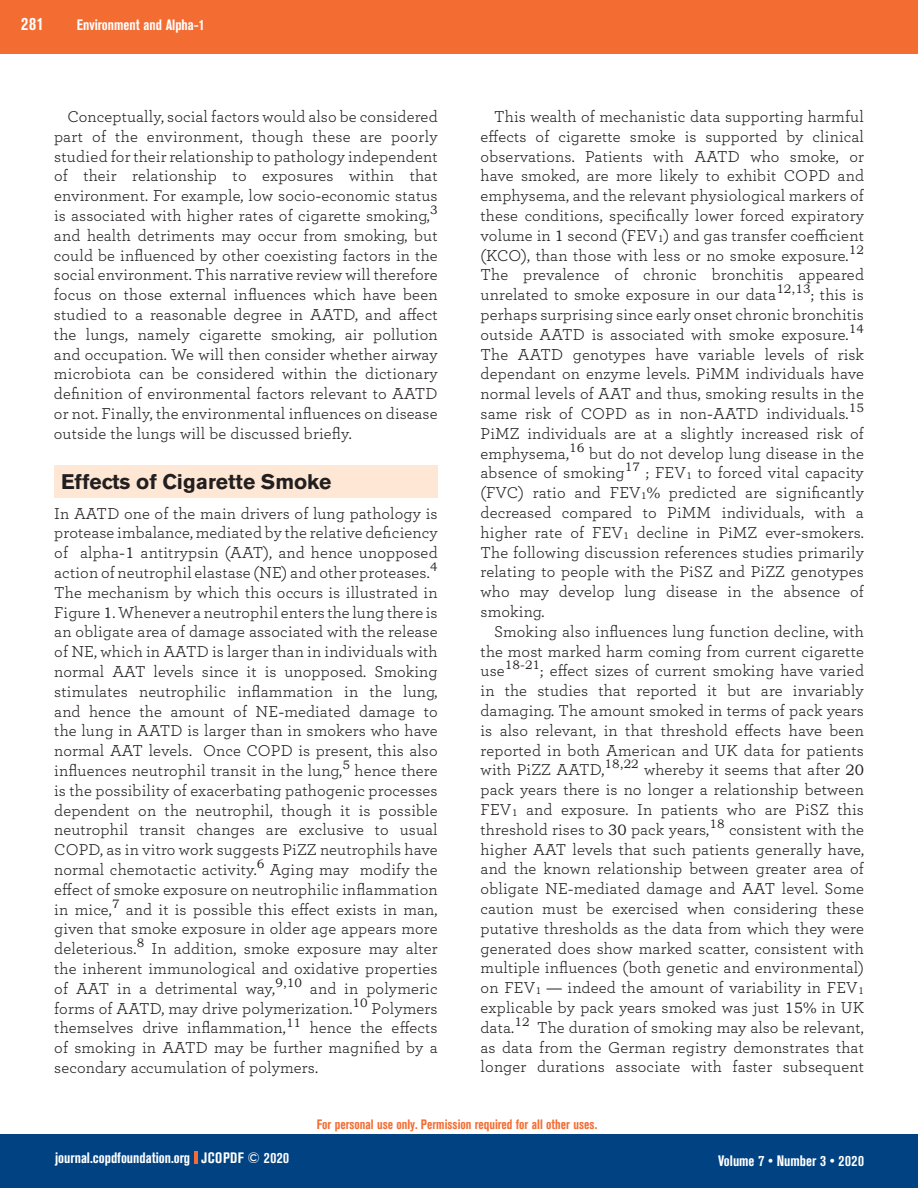
<style>
.page{position:relative;width:918px;height:1188px;background:#fff}
.page>*{position:absolute;margin:0;border:0;box-sizing:border-box;transform-origin:0 0}
.t1{font:700 21px "Akzidenz Grotesk BE";color:#231f20}
.t2{font:700 condensed 18px "Akzidenz Grotesk BE";color:#fff}
.t3{font:16.5px/19.8px "Breathe";letter-spacing:.01em;color:#231f20;text-align:justify}
.t4{font:700 condensed 15px "Akzidenz Grotesk BE";color:#fff}
.t5{font:700 condensed 13.5px "Akzidenz Grotesk BE";color:#f36c32}
.s1{font-family:"Bookman Old Style";font-size:15px}
.s2{font-family:"Bookman Old Style";font-size:9.6px}
</style>
<div class="page">
<div style="left:0;top:1134px;width:918px;height:54px;background:#004282"></div>
<div style="left:0;top:0;width:918px;height:54px;background:#f36c32"></div>
<svg style="left:194px;top:1152px;width:3px;height:12px"></svg>
<div style="left:54px;top:465px;width:384px;height:33px;background:#fee7d4"></div>
<p class="t2" style="left:21px;top:13px;width:24px">281</p>
<p class="t4" style="left:77px;top:16px;width:129px">Environment and Alpha-1</p>
<p class="t3" style="left:54px;top:106px;width:385px;text-indent:14px">Conceptually, social factors would also be considered part of the environment, though these are poorly studied for their relationship to pathology independent of their relationship to exposures within that environment. For example, low socio<span class="s1">-</span>economic status is associated with higher rates of cigarette smoking,<sup>3 </sup>and health detriments may occur from smoking, but could be influenced by other coexisting factors in the social environment. This narrative review will therefore focus on those external influences which have been studied to a reasonable degree in AATD, and affect the lungs, namely cigarette smoking, air pollution and occupation. We will then consider whether airway microbiota can be considered within the dictionary definition of environmental factors relevant to AATD or not. Finally, the environmental influences on disease outside the lungs will be discussed briefly.</p>
<p class="t1" style="left:61px;top:470px;width:272px">Effects of Cigarette Smoke</p>
<p class="t3" style="left:54px;top:503px;width:385px">In AATD one of the main drivers of lung pathology is protease imbalance, mediated by the relative deficiency of alpha<span class="s1">-1</span> antitrypsin (AAT), and hence unopposed action of neutrophil elastase (NE) and other proteases.<sup>4<br></sup>The mechanism by which this occurs is illustrated in Figure <span class="s1">1</span>. Whenever a neutrophil enters the lung there is an obligate area of damage associated with the release of NE, which in AATD is larger than in individuals with normal AAT levels since it is unopposed. Smoking stimulates neutrophilic inflammation in the lung, and hence the amount of NE<span class="s1">-</span>mediated damage to the lung in AATD is larger than in smokers who have normal AAT levels. Once COPD is present, this also influences neutrophil transit in the lung,<sup>5</sup> hence there is the possibility of exacerbating pathogenic processes dependent on the neutrophil, though it is possible neutrophil transit changes are exclusive to usual COPD, as in vitro work suggests PiZZ neutrophils have normal chemotactic activity.<sup>6</sup> Aging may modify the effect of smoke exposure on neutrophilic inflammation in mice,<sup>7</sup> and it is possible this effect exists in man, given that smoke exposure in older age appears more deleterious.<sup>8</sup> In addition, smoke exposure may alter the inherent immunological and oxidative properties of AAT in a detrimental way,<sup>9,10</sup> and in polymeric forms of AATD, may drive polymerization.<sup>10</sup> Polymers themselves drive inflammation,<sup>11</sup> hence the effects of smoking in AATD may be further magnified by a secondary accumulation of polymers.</p>
<p class="t3" style="left:481px;top:106px;width:385px;text-indent:14px">This wealth of mechanistic data supporting harmful effects of cigarette smoke is supported by clinical observations. Patients with AATD who smoke, or have smoked, are more likely to exhibit COPD and emphysema, and the relevant physiological markers of these conditions, specifically lower forced expiratory volume in <span class="s1">1</span> second (FEV<span class="s2">1</span>) and gas transfer coefficient (KCO), than those with less or no smoke exposure.<sup>12<br></sup>The prevalence of chronic bronchitis appeared unrelated to smoke exposure in our data<sup>12,13</sup>; this is perhaps surprising since early onset chronic bronchitis outside AATD is associated with smoke exposure.<sup>14<br></sup>The AATD genotypes have variable levels of risk dependant on enzyme levels. PiMM individuals have normal levels of AAT and thus, smoking results in the same risk of COPD as in non<span class="s1">-</span>AATD individuals.<sup>15<br></sup>PiMZ individuals are at a slightly increased risk of emphysema,<sup>16</sup> but do not develop lung disease in the absence of smoking<sup>17</sup> ; FEV<span class="s2">1</span> to forced vital capacity (FVC) ratio and FEV<span class="s2">1</span><span class="s1">%</span> predicted are significantly decreased compared to PiMM individuals, with a higher rate of FEV<span class="s2">1</span> decline in PiMZ ever<span class="s1">-</span>smokers.<br>The following discussion references studies primarily relating to people with the PiSZ and PiZZ genotypes who may develop lung disease in the absence of smoking.</p>
<p class="t3" style="left:481px;top:621px;width:385px;text-indent:14px">Smoking also influences lung function decline, with the most marked harm coming from current cigarette use<sup>18-21</sup>; effect sizes of current smoking have varied in the studies that reported it but are invariably damaging. The amount smoked in terms of pack years is also relevant, in that threshold effects have been reported in both American and UK data for patients with PiZZ AATD,<sup>18,22</sup> whereby it seems that after <span class="s1">20 </span>pack years there is no longer a relationship between FEV<span class="s2">1</span> and exposure. In patients who are PiSZ this threshold rises to <span class="s1">30</span> pack years,<sup>18</sup> consistent with the higher AAT levels that such patients generally have, and the known relationship between greater area of obligate NE<span class="s1">-</span>mediated damage and AAT level. Some caution must be exercised when considering these putative thresholds as the data from which they were generated does show marked scatter, consistent with multiple influences (both genetic and environmental) on FEV<span class="s2">1</span> <span class="s1">—</span> indeed the amount of variability in FEV<span class="s2">1 </span>explicable by pack years smoked was just <span class="s1">15%</span> in UK data.<sup>12</sup> The duration of smoking may also be relevant, as data from the German registry demonstrates that longer durations associate with faster subsequent</p>
<p class="t5" style="left:317px;top:1117px;width:282px">For personal use only. Permission required for all other uses.</p>
<p class="t4" style="left:55px;top:1149px;width:236px">journal.copdfoundation.org JCOPDF © 2020</p>
<p class="t4" style="left:718px;top:1152px;width:147px">Volume 7 • Number 3 • 2020</p>
</div>
